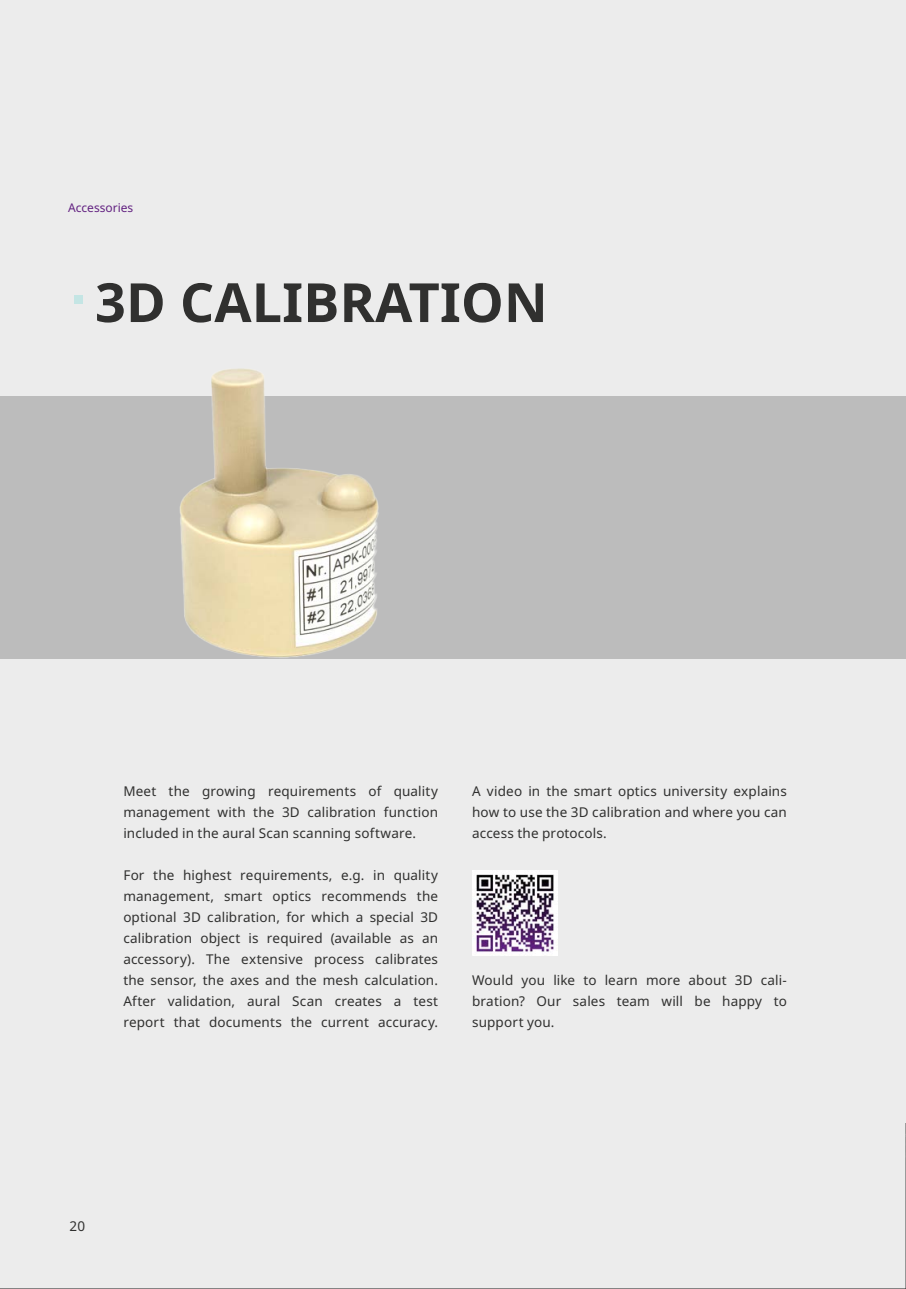
<style>
.page{position:relative;width:906px;height:1289px;background:#fff}
.page>*{position:absolute;margin:0;border:0;box-sizing:border-box;transform-origin:0 0}
.t1{font:700 54px "Noto Sans";color:#30302f}
.t2{font:13.5px/21px "Noto Sans";letter-spacing:.01em;color:#30302f;text-align:justify}
.t3{font:12px "Noto Sans";color:#622181}
</style>
<div class="page">
<div style="left:0;top:0;width:906px;height:1288px;background:#ececec"></div>
<div style="left:0;top:396px;width:906px;height:262px;background:#bcbcbc"></div>
<div style="left:75px;top:295px;width:8px;height:9px;background:#c4e5e4"></div>
<img style="left:111px;top:351px;width:371px;height:349px">
<img style="left:905px;top:1123px;width:1px;height:165px">
<img style="left:472px;top:870px;width:85px;height:85px">
<p class="t3" style="left:68px;top:201px;width:67px">Accessories</p>
<h1 class="t1" style="left:95px;top:272px;width:454px">3D CALIBRATION</h1>
<p class="t2" style="left:123px;top:781px;width:316px">Meet the growing requirements of quality management with the 3D calibration function included in the aural Scan scanning software.</p>
<p class="t2" style="left:123px;top:865px;width:316px">For the highest requirements, e.g. in quality management, smart optics recommends the optional 3D calibration, for which a special 3D calibration object is required (available as an accessory). The extensive process calibrates the sensor, the axes and the mesh calculation.<br>After validation, aural Scan creates a test report that documents the current accuracy.</p>
<p class="t2" style="left:472px;top:781px;width:316px">A video in the smart optics university explains how to use the 3D calibration and where you can access the protocols.</p>
<p class="t2" style="left:472px;top:970px;width:316px">Would you like to learn more about 3D cali&shy;bration? Our sales team will be happy to support you.</p>
<p class="t2" style="left:70px;top:1215px;width:17px">20</p>
</div>
